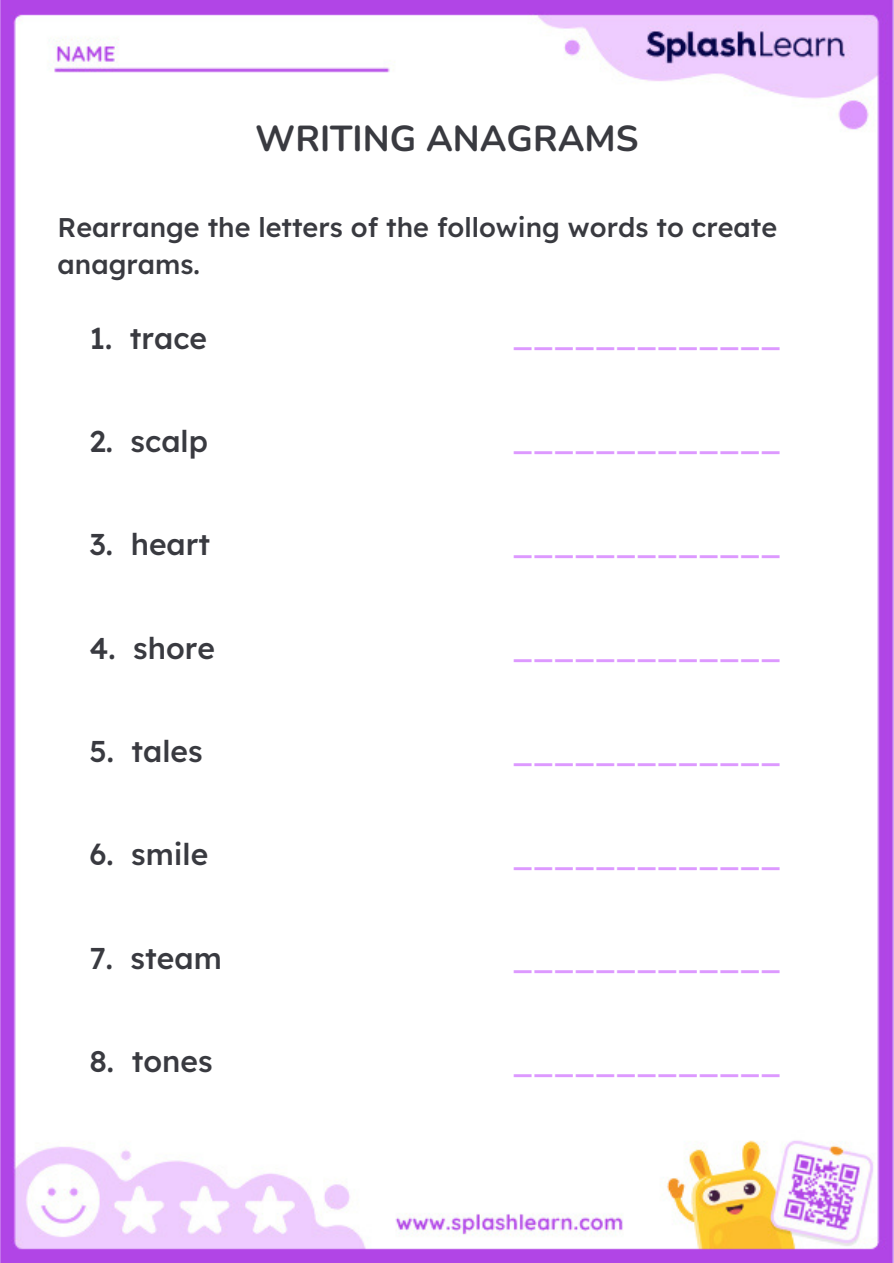
<style>
.page{position:relative;width:894px;height:1263px;background:#fff}
.page>*{position:absolute;margin:0;border:0;box-sizing:border-box;transform-origin:0 0}
.t1{font:700 36px "Nunito";color:#393a40}
.t2{font:500 30px "Lexend";color:#d9f}
.t3{font:500 30px "Lexend";color:#393a40}
.t4{font:500 27px/37.2px "Lexend";color:#393a40}
</style>
<div class="page">
<img style="left:0;top:1px;width:893px;height:1261px">
<h1 class="t1" style="left:255px;top:115px;width:385px">WRITING ANAGRAMS</h1>
<p class="t4" style="left:58px;top:208px;width:721px">Rearrange the letters of the following words to create anagrams.</p>
<p class="t3" style="left:89px;top:319px;width:119px">1. trace</p>
<p class="t3" style="left:89px;top:422px;width:120px">2. scalp</p>
<p class="t3" style="left:89px;top:525px;width:122px">3. heart</p>
<p class="t3" style="left:89px;top:628px;width:127px">4. shore</p>
<p class="t3" style="left:89px;top:732px;width:115px">5. tales</p>
<p class="t3" style="left:89px;top:835px;width:120px">6. smile</p>
<p class="t3" style="left:89px;top:938px;width:134px">7. steam</p>
<p class="t3" style="left:89px;top:1042px;width:125px">8. tones</p>
<p class="t2" style="left:512px;top:315px;width:270px">_____________</p>
<p class="t2" style="left:512px;top:419px;width:270px">_____________</p>
<p class="t2" style="left:512px;top:523px;width:270px">_____________</p>
<p class="t2" style="left:512px;top:627px;width:270px">_____________</p>
<p class="t2" style="left:512px;top:730px;width:270px">_____________</p>
<p class="t2" style="left:512px;top:834px;width:270px">_____________</p>
<p class="t2" style="left:512px;top:938px;width:270px">_____________</p>
<p class="t2" style="left:512px;top:1042px;width:270px">_____________</p>
</div>
